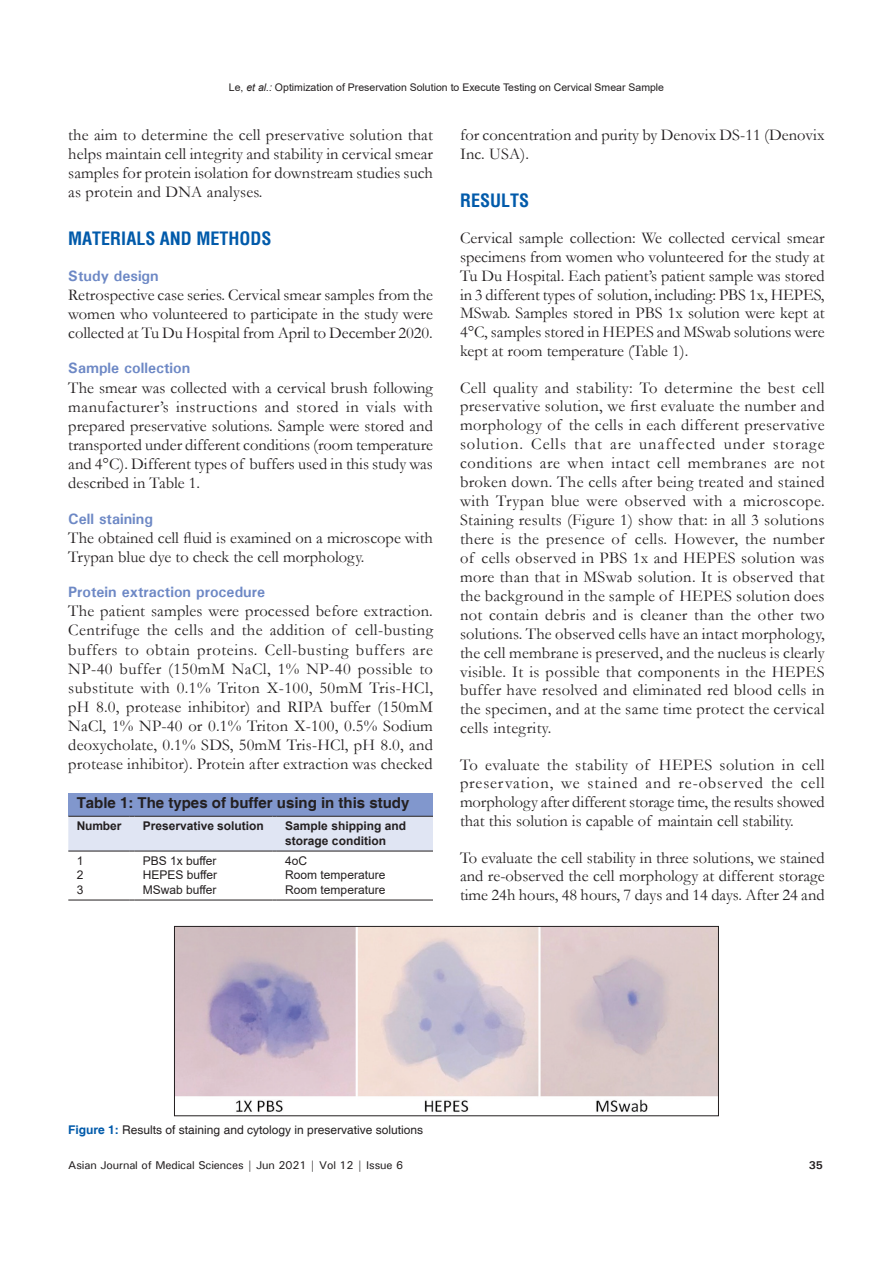
<style>
.page{position:relative;width:893px;height:1263px;background:#fff}
.page>*{position:absolute;margin:0;border:0;box-sizing:border-box;transform-origin:0 0}
.t1{font:700 condensed 18px "Helvetica";color:#015aaa}
.TX{font:16.5px/18.9px "Garamond";color:#231f20;text-align:justify}
.t2{font:700 15px "Univers";color:#6d88c5}
.TT{font:700 15px "Helvetica";color:#231f20}
.TCH{font:700 12px/14.4px "Arial";color:#231f20}
.FGC{font:12px "Helvetica";color:#231f20}
.TB{font:12px "Arial";color:#231f20}
.TBL{font:12px "Arial";color:#231f20}
.t3{font:500 11.25px "Univers";letter-spacing:-.01em;color:#231f20}
.t4{font:700 11.25px "Univers";color:#231f20}
.t5{font:10.5px "Arial";color:#231f20}
.s1{font-style:italic}
.s2{font-weight:700;color:#015aaa}
</style>
<div class="page">
<div style="left:68px;top:794px;width:365px;height:22px;background:#8197cd"></div>
<hr style="left:68px;top:900px;width:62px;height:1px;background:#231f20">
<hr style="left:134px;top:900px;width:138px;height:1px;background:#231f20">
<hr style="left:277px;top:900px;width:156px;height:1px;background:#231f20">
<svg style="left:68px;top:816px;width:365px;height:36px;background:#d8ddea"></svg>
<hr style="left:277px;top:816px;width:156px;height:1px;background:#231f20">
<img style="left:176px;top:928px;width:541px;height:184px">
<div style="left:174px;top:926px;width:545px;height:190px;border:1px solid #231f20"></div>
<p class="t5" style="left:229px;top:80px;width:437px">Le, <span class="s1">et al.:</span> Optimization of Preservation Solution to Execute Testing on Cervical Smear Sample</p>
<p class="TX" style="left:68px;top:125px;width:366px">the aim to determine the cell preservative solution that helps maintain cell integrity and stability in cervical smear samples for protein isolation for downstream studies such as protein and DNA analyses.</p>
<h1 class="t1" style="left:68px;top:227px;width:205px">MATERIALS AND METHODS</h1>
<h2 class="t2" style="left:68px;top:266px;width:92px">Study design</h2>
<p class="TX" style="left:68px;top:285px;width:366px">Retrospective case series. Cervical smear samples from the women who volunteered to participate in the study were collected at Tu Du Hospital from April to December 2020.</p>
<h2 class="t2" style="left:68px;top:359px;width:124px">Sample collection</h2>
<p class="TX" style="left:68px;top:377px;width:366px">The smear was collected with a cervical brush following manufacturer’s instructions and stored in vials with prepared preservative solutions. Sample were stored and transported under different conditions (room temperature and 4°C). Different types of buffers used in this study was described in Table 1.</p>
<h2 class="t2" style="left:68px;top:509px;width:86px">Cell staining</h2>
<p class="TX" style="left:68px;top:527px;width:366px">The obtained cell fluid is examined on a microscope with<br>Trypan blue dye to check the cell morphology.</p>
<h2 class="t2" style="left:68px;top:583px;width:198px">Protein extraction procedure</h2>
<p class="TX" style="left:68px;top:601px;width:366px">The patient samples were processed before extraction.<br>Centrifuge the cells and the addition of cell-busting buffers to obtain proteins. Cell-busting buffers are NP-40 buffer (150mM NaCl, 1% NP-40 possible to substitute with 0.1% Triton X-100, 50mM Tris-HCl, pH 8.0, protease inhibitor) and RIPA buffer (150mM NaCl, 1% NP-40 or 0.1% Triton X-100, 0.5% Sodium deoxycholate, 0.1% SDS, 50mM Tris-HCl, pH 8.0, and protease inhibitor). Protein after extraction was checked</p>
<p class="TT" style="left:77px;top:793px;width:334px">Table 1: The types of buffer using in this study</p>
<p class="TCH" style="left:77px;top:819px;width:46px">Number</p>
<p class="TCH" style="left:143px;top:819px;width:123px">Preservative solution</p>
<p class="TCH" style="left:285px;top:819px;width:122px">Sample shipping and storage condition</p>
<p class="TB" style="left:77px;top:852px;width:8px">1</p>
<p class="TB" style="left:143px;top:852px;width:75px">PBS 1x buffer</p>
<p class="TB" style="left:285px;top:852px;width:24px">4oC</p>
<p class="TB" style="left:77px;top:867px;width:8px">2</p>
<p class="TB" style="left:143px;top:867px;width:76px">HEPES buffer</p>
<p class="TB" style="left:285px;top:867px;width:102px">Room temperature</p>
<p class="TBL" style="left:77px;top:881px;width:8px">3</p>
<p class="TBL" style="left:143px;top:881px;width:75px">MSwab buffer</p>
<p class="TBL" style="left:285px;top:881px;width:102px">Room temperature</p>
<p class="TX" style="left:460px;top:125px;width:366px">for concentration and purity by Denovix DS-11 (Denovix<br>Inc. USA).</p>
<h1 class="t1" style="left:460px;top:188px;width:71px">RESULTS</h1>
<p class="TX" style="left:460px;top:228px;width:366px">Cervical sample collection: We collected cervical smear specimens from women who volunteered for the study at Tu Du Hospital. Each patient’s patient sample was stored in 3 different types of solution, including: PBS 1x, HEPES, MSwab. Samples stored in PBS 1x solution were kept at 4°C, samples stored in HEPES and MSwab solutions were kept at room temperature (Table 1).</p>
<p class="TX" style="left:460px;top:377px;width:366px">Cell quality and stability: To determine the best cell preservative solution, we first evaluate the number and morphology of the cells in each different preservative solution. Cells that are unaffected under storage conditions are when intact cell membranes are not broken down. The cells after being treated and stained with Trypan blue were observed with a microscope.<br>Staining results (Figure 1) show that: in all 3 solutions there is the presence of cells. However, the number of cells observed in PBS 1x and HEPES solution was more than that in MSwab solution. It is observed that the background in the sample of HEPES solution does not contain debris and is cleaner than the other two solutions. The observed cells have an intact morphology, the cell membrane is preserved, and the nucleus is clearly visible. It is possible that components in the HEPES buffer have resolved and eliminated red blood cells in the specimen, and at the same time protect the cervical cells integrity.</p>
<p class="TX" style="left:460px;top:754px;width:366px">To evaluate the stability of HEPES solution in cell preservation, we stained and re-observed the cell morphology after different storage time, the results showed that this solution is capable of maintain cell stability.</p>
<p class="TX" style="left:460px;top:847px;width:366px">To evaluate the cell stability in three solutions, we stained and re-observed the cell morphology at different storage time 24h hours, 48 hours, 7 days and 14 days. After 24 and</p>
<p class="FGC" style="left:68px;top:1122px;width:356px"><span class="s2">Figure 1:</span> Results of staining and cytology in preservative solutions</p>
<p class="t3" style="left:68px;top:1157px;width:336px">Asian Journal of Medical Sciences | Jun 2021 | Vol 12 | Issue 6</p>
<p class="t4" style="left:809px;top:1157px;width:16px">35</p>
</div>
